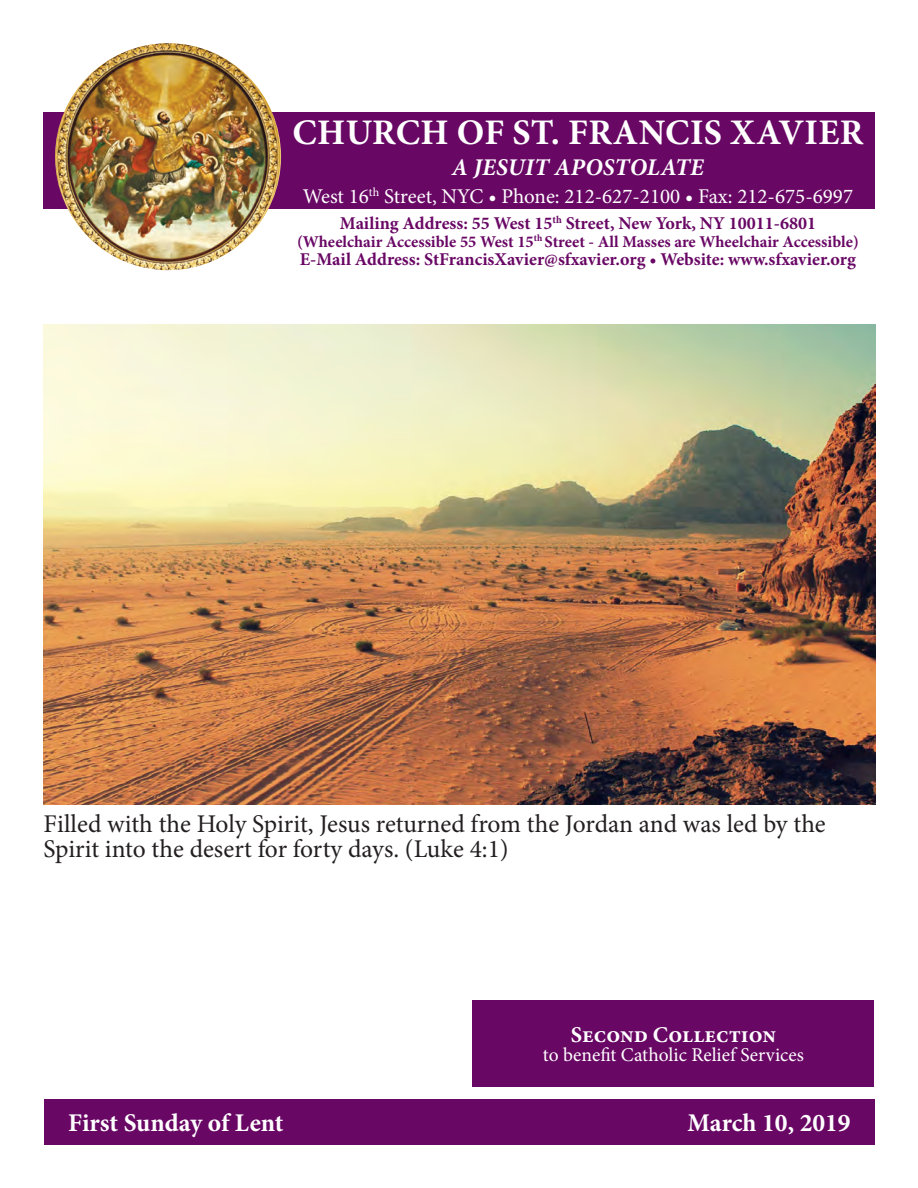
<style>
.page{position:relative;width:918px;height:1188px;background:#fff}
.page>*{position:absolute;margin:0;border:0;box-sizing:border-box;transform-origin:0 0}
.t1{font:700 36px "Minion Pro";letter-spacing:.01em;color:#fff}
.t2{font:25.5px/25.2px "Minion Pro";letter-spacing:-.005em;color:#231f20}
.t3{font:700 25.5px "Minion Pro";color:#fff}
.t4{font:italic 700 24px "Minion Pro";letter-spacing:.01em;color:#fff}
.t5{font:700 22.5px "Minion Pro";color:#fff}
.t6{font:21px "Minion Pro";color:#fff}
.t7{font:19.5px "Minion Pro";color:#fff}
.t8{font:700 18px "Minion Pro";color:#690765}
.t9{font:700 16.5px "Minion Pro";letter-spacing:-.01em;color:#690765}
</style>
<div class="page">
<div style="left:44px;top:1099px;width:831px;height:46px;background:#690765"></div>
<div style="left:43px;top:112px;width:832px;height:96px;background:#690765"></div>
<img style="left:55px;top:43px;width:226px;height:227px">
<div style="left:472px;top:1000px;width:402px;height:87px;background:#690765"></div>
<img style="left:44px;top:324px;width:832px;height:481px">
<p class="t1" style="left:292px;top:107px;width:572px">CHURCH OF ST. FRANCIS XAVIER</p>
<p class="t4" style="left:452px;top:150px;width:254px">A JESUIT APOSTOLATE</p>
<p class="t6" style="left:303px;top:182px;width:552px">West 16<sup>th</sup> Street, NYC • Phone: 212-627-2100 • Fax: 212-675-6997</p>
<p class="t8" style="left:340px;top:211px;width:478px">Mailing Address: 55 West 15<sup>th</sup> Street, New York, NY 10011-6801</p>
<p class="t9" style="left:297px;top:230px;width:563px">(Wheelchair Accessible 55 West 15<sup>th</sup> Street - All Masses are Wheelchair Accessible)</p>
<p class="t8" style="left:300px;top:246px;width:558px">E-Mail Address: StFrancisXavier@sfxavier.org • Website: www.sfxavier.org</p>
<p class="t2" style="left:44px;top:811px;width:784px">Filled with the Holy Spirit, Jesus returned from the Jordan and was led by the<br>Spirit into the desert for forty days. (Luke 4:1)</p>
<p class="t5" style="left:571px;top:1019px;width:207px">Second Collection</p>
<p class="t7" style="left:543px;top:1042px;width:263px">to benefit Catholic Relief Services</p>
<p class="t3" style="left:68px;top:1105px;width:217px">First Sunday of Lent</p>
<p class="t3" style="left:688px;top:1105px;width:165px">March 10, 2019</p>
</div>
